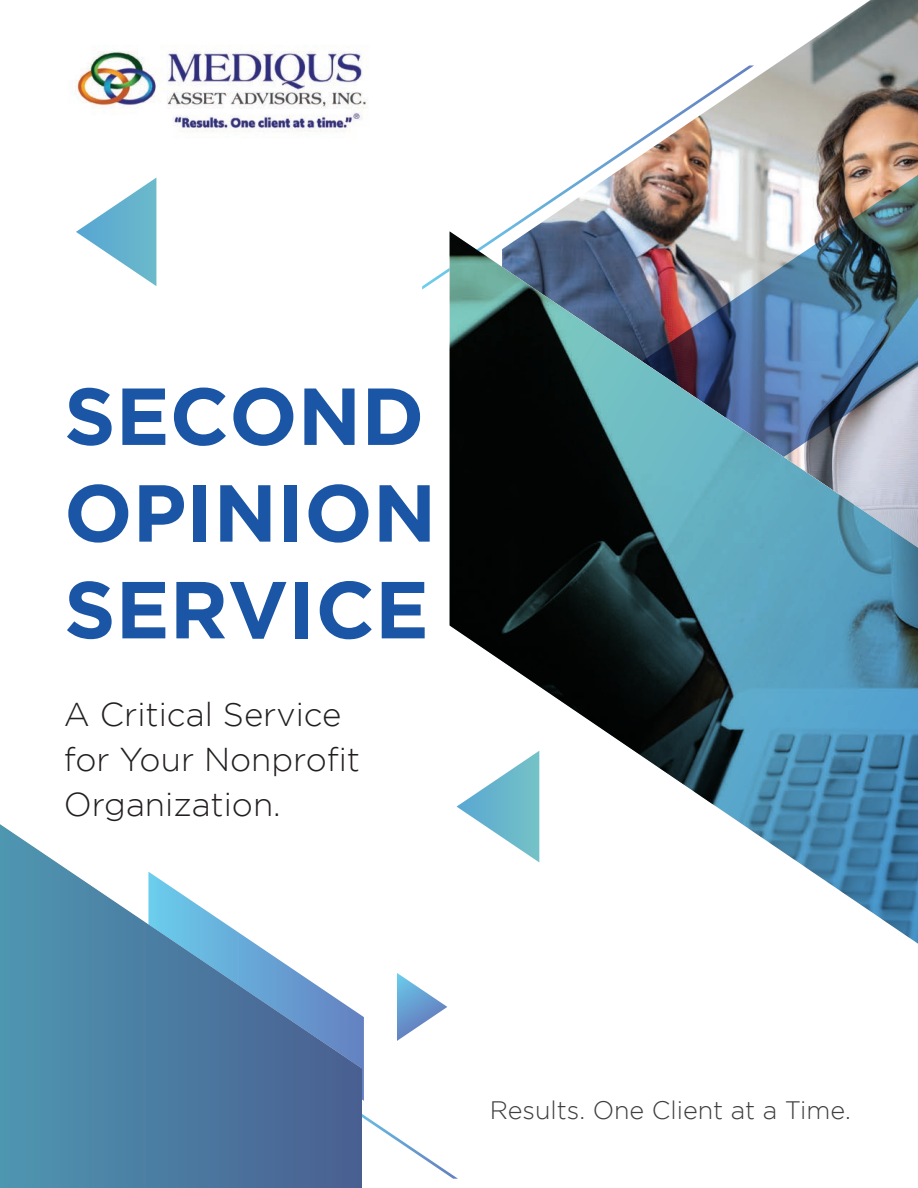
<style>
.page{position:relative;width:918px;height:1188px;background:#fff}
.page>*{position:absolute;margin:0;border:0;box-sizing:border-box;transform-origin:0 0}
.t1{font:700 80.55px/96.8px "Gotham";color:#1a56a5}
.t2{font:300 33px/45px "Gotham";color:#231f20}
.t3{font:300 25.2px "Gotham";color:#3e3e3f}
</style>
<div class="page">
<svg style="left:76px;top:178px;width:80px;height:108px"></svg>
<svg style="left:362px;top:973px;width:96px;height:206px"></svg>
<img style="left:597px;top:0;width:321px;height:168px">
<img style="left:504px;top:168px;width:414px;height:63px">
<svg style="left:0;top:824px;width:362px;height:364px"></svg>
<img style="left:450px;top:231px;width:468px;height:713px">
<img style="left:76px;top:48px;width:292px;height:84px">
<h1 class="t1" style="left:64px;top:366px;width:374px">SECOND<br>OPINION<br>SERVICE</h1>
<p class="t2" style="left:64px;top:691px;width:298px">A Critical Service for Your Nonprofit<br>Organization.</p>
<p class="t3" style="left:490px;top:1097px;width:362px">Results. One Client at a Time.</p>
</div>
